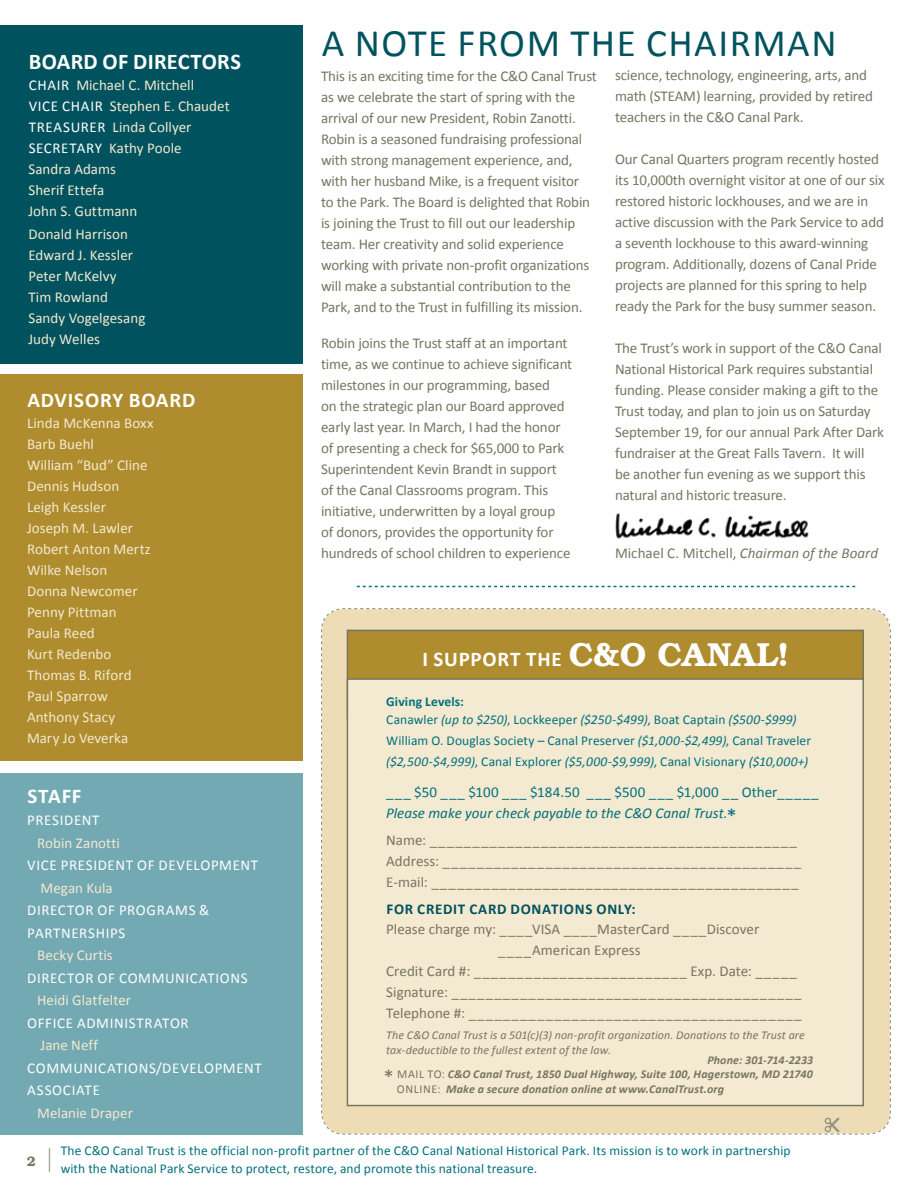
<style>
.page{position:relative;width:918px;height:1188px;background:#fff}
.page>*{position:absolute;margin:0;border:0;box-sizing:border-box;transform-origin:0 0}
.t1{font:39px "Calibri";letter-spacing:.35em;color:#00535e}
.t2{font:700 22.5px "Calibri";letter-spacing:.01em;color:#fff}
.t3{font:700 21px "Calibri";letter-spacing:.035em;color:#fff}
.t4{font:15px/21px "Calibri";letter-spacing:-.01em;color:#767662}
.t5{font:15px/21px "Calibri";letter-spacing:.005em;color:#f4e9d1}
.t6{font:15px/22.5px "Calibri";letter-spacing:.045em;color:#fff}
.t7{font:15px/21px "Calibri";letter-spacing:.01em;color:#00727d}
.t8{font:700 15px "Calibri";letter-spacing:.045em;color:#00535e}
.t9{font:13.5px/18px "Calibri";letter-spacing:.005em;color:#00727d}
.t10{font:italic 13.5px/18px "Calibri";letter-spacing:.005em;color:#00727d}
.t11{font:600 13.5px "Bookman";color:#767662}
.t12{font:italic 700 12px/15px "Calibri";letter-spacing:.015em;color:#767662}
.t13{font:italic 12px/15px "Calibri";letter-spacing:.01em;color:#767662}
.s1{color:#fff}
.s2{font-style:italic}
.s3{font-family:"Bookman";font-weight:600;font-size:33px}
.s4{font-weight:700;font-style:normal}
.s5{font-style:normal}
.s6{font-size:21px}
.s7{font-weight:400;font-style:normal;font-size:21px}
.s8{font-weight:400;font-style:normal}
.s9{font-family:"Calibri";font-weight:400;font-size:27px}
</style>
<div class="page">
<div style="left:0;top:374px;width:303px;height:387px;background:#af8d2e"></div>
<div style="left:0;top:26px;width:303px;height:338px;background:#00535e"></div>
<svg style="left:357px;top:586px;width:498px;height:1px"></svg>
<svg style="left:321px;top:608px;width:570px;height:527px;background:#eadab6"></svg>
<svg style="left:348px;top:1117px;width:517px;height:18px;background:#eadab7"></svg>
<div style="left:347px;top:630px;width:517px;height:89px;background:#af8d2e;border:2px solid #767662"></div>
<div style="left:347px;top:678px;width:517px;height:428px;background:#f4e9d1;border:2px solid #767662"></div>
<div style="left:0;top:773px;width:303px;height:362px;background:#73a9b2"></div>
<img style="left:615px;top:513px;width:194px;height:26px">
<h2 class="t2" style="left:29px;top:47px;width:214px">BOARD OF DI RECTORS</h2>
<p class="t5" style="left:28px;top:75px;width:203px"><span class="s1">Chair</span> Michael C. Mitchell<br><span class="s1">Vic e Chair</span> Stephen E. Chaudet<br><span class="s1">Treasurer</span> Linda Collyer<br><span class="s1">Secr etary</span> Kathy Poole<br>Sandra Adams<br>Sherif Ettefa<br>John S. Guttmann</p>
<p class="t5" style="left:28px;top:223px;width:119px">Donald Harrison<br>Edward J. Kessler<br>Peter McKelvy<br>Tim Rowland<br>Sandy Vogelgesang<br>Judy Welles</p>
<h3 class="t3" style="left:27px;top:386px;width:169px">ADVISORY BOARD</h3>
<p class="t5" style="left:27px;top:412px;width:128px">Linda McKenna Boxx<br>Barb Buehl<br>William “Bud” Cline<br>Dennis Hudson<br>Leigh Kessler<br>Joseph M. Lawler<br>Robert Anton Mertz<br>Wilke Nelson<br>Donna Newcomer<br>Penny Pittman<br>Paula Reed<br>Kurt Redenbo<br>Thomas B. Riford<br>Paul Sparrow<br>Anthony Stacy<br>Mary Jo Veverka</p>
<h3 class="t3" style="left:27px;top:782px;width:45px">STAFF</h3>
<p class="t6" style="left:27px;top:809px;width:74px">PRESIDENT</p>
<p class="t5" style="left:37px;top:832px;width:84px">Robin Zanotti</p>
<p class="t6" style="left:27px;top:854px;width:177px">VICE PRESIDENT of developm</p>
<p class="t6" style="left:233px;top:854px;width:17px">ent</p>
<p class="t5" style="left:41px;top:877px;width:74px">Megan Kula</p>
<p class="t6" style="left:27px;top:899px;width:41px">Director</p>
<p class="t6" style="left:98px;top:899px;width:40px">of Progr</p>
<p class="t6" style="left:166px;top:899px;width:45px">ams &amp;</p>
<p class="t6" style="left:27px;top:921px;width:27px">Partn</p>
<p class="t6" style="left:72px;top:921px;width:17px">erships</p>
<p class="t5" style="left:37px;top:945px;width:77px">Becky Curtis</p>
<p class="t6" style="left:27px;top:966px;width:222px">DIRECTOR OF COMMU NICATIONS</p>
<p class="t5" style="left:37px;top:990px;width:95px">Heidi Glatfelter</p>
<p class="t6" style="left:27px;top:1011px;width:18px">Offic</p>
<p class="t6" style="left:66px;top:1011px;width:124px">e ADMINISTRATOR</p>
<p class="t5" style="left:41px;top:1035px;width:59px">Jane Neff</p>
<p class="t6" style="left:27px;top:1056px;width:236px">COMMU NICATIONS/DEVELOPMENT<br>ASSOCIATE</p>
<p class="t5" style="left:37px;top:1102px;width:97px">Melanie Draper</p>
<h1 class="t1" style="left:322px;top:19px;width:57px">A not</h1>
<h1 class="t1" style="left:428px;top:19px;width:55px">e from</h1>
<h1 class="t1" style="left:570px;top:19px;width:261px">the chairman</h1>
<p class="t4" style="left:321px;top:66px;width:277px">This is an exciting time for the C&amp;O Canal Trust as we celebrate the start of spring with the arrival of our new President, Robin Zanotti.<br>Robin is a seasoned fundraising professional with strong management experience, and, with her husband Mike, is a frequent visitor<br>to the Park. The Board is delighted that Robin is joining the Trust to fill out our leadership team. Her creativity and solid experience working with private non-profit organizations will make a substantial contribution to the Park, and to the Trust in fulfilling its mission.</p>
<p class="t4" style="left:321px;top:333px;width:253px">Robin joins the Trust staff at an important time, as we continue to achieve significant milestones in our programming, based<br>on the strategic plan our Board approved early last year. In March, I had the honor of presenting a check for $65,000 to Park Superintendent Kevin Brandt in support of the Canal Classrooms program. This initiative, underwritten by a loyal group<br>of donors, provides the opportunity for hundreds of school children to experience</p>
<p class="t4" style="left:615px;top:65px;width:260px">science, technology, engineering, arts, and math (STEAM) learning, provided by retired teachers in the C&amp;O Canal Park.</p>
<p class="t4" style="left:615px;top:149px;width:271px">Our Canal Quarters program recently hosted its 10,000th overnight visitor at one of our six restored historic lockhouses, and we are in active discussion with the Park Service to add a seventh lockhouse to this award-winning program. Additionally, dozens of Canal Pride projects are planned for this spring to help ready the Park for the busy summer season.</p>
<p class="t4" style="left:615px;top:338px;width:271px">The Trust’s work in support of the C&amp;O Canal National Historical Park requires substantial funding. Please consider making a gift to the Trust today, and plan to join us on Saturday September 19, for our annual Park After Dark fundraiser at the Great Falls Tavern. It will<br>be another fun evening as we support this natural and historic treasure.</p>
<p class="t4" style="left:615px;top:543px;width:265px">Michael C. Mitchell, <span class="s2">Chairman of the Board</span></p>
<h3 class="t3" style="left:422px;top:645px;width:368px">I SUPPORT THE <span class="s3">C&amp;O CANAL!</span></h3>
<p class="t10" style="left:386px;top:692px;width:412px"><span class="s4">GIVING LEVELS:<br></span><span class="s5">Canawler</span> (up to $250)<span class="s5">, Lockkeeper</span> ($250-$499)<span class="s5">, Boat Captain</span> ($500-$999)</p>
<p class="t9" style="left:386px;top:730px;width:426px;line-height:21px">William O. Douglas Society – Canal Preserver <span class="s2">($1,000-$2,499)</span>, Canal Traveler <span class="s2">($2,500-$4,999)</span>, Canal Explorer <span class="s2">($5,000-$9,999)</span>, Canal Visionary <span class="s2">($10,000+)</span></p>
<p class="t7" style="left:386px;top:782px;width:434px">___ $50 ___ $100 ___ $184.50 ___ $500 ___ $1,000 __ Other_____<br><span class="s2">Please make your check payable to the C&amp;O Canal Trust.</span><span class="s6">*</span></p>
<p class="t4" style="left:386px;top:830px;width:417px">Name: ___________________________________________<br>Address: __________________________________________<br>E-mail: ___________________________________________</p>
<p class="t8" style="left:387px;top:900px;width:251px">FOR CREDIT CARD DONATIONS ONLY:</p>
<p class="t4" style="left:386px;top:919px;width:375px">Please charge my: ____VISA ____MasterCard ____Discover</p>
<p class="t4" style="left:498px;top:940px;width:144px">____American Express</p>
<p class="t4" style="left:386px;top:961px;width:412px">Credit Card #: _________________________ Exp. Date: _____</p>
<p class="t4" style="left:386px;top:982px;width:417px">Signature: _________________________________________</p>
<p class="t4" style="left:386px;top:1003px;width:417px">Telephone #: _______________________________________</p>
<p class="t13" style="left:386px;top:1027px;width:420px">The C&amp;O Canal Trust is a 501(c)(3) non-profit organization. Donations to the Trust are tax-deductible to the fullest extent of the law.</p>
<p class="t12" style="left:707px;top:1052px;width:107px">Phone: 301-714-2233</p>
<p class="t12" style="left:397px;top:1066px;width:417px;text-indent:-14px"><span class="s7">*</span> <span class="s8">Mail to :</span> C&amp;O Canal Trust, 1850 Dual Highway, Suite 100, Hagerstown, MD 21740<br><span class="s8">Onlin</span></p>
<p class="t12" style="left:431px;top:1081px;width:294px"><span class="s8">e:</span> Make a secure donation online at www.CanalTrust.org</p>
<p class="t11" style="left:27px;top:1153px;width:26px">2 <span class="s9">|</span></p>
<p class="t9" style="left:61px;top:1141px;width:731px">The C&amp;O Canal Trust is the official non-profit partner of the C&amp;O Canal National Historical Park. Its mission is to work in partnership with the National Park Service to protect, restore, and promote this national treasure.</p>
</div>
